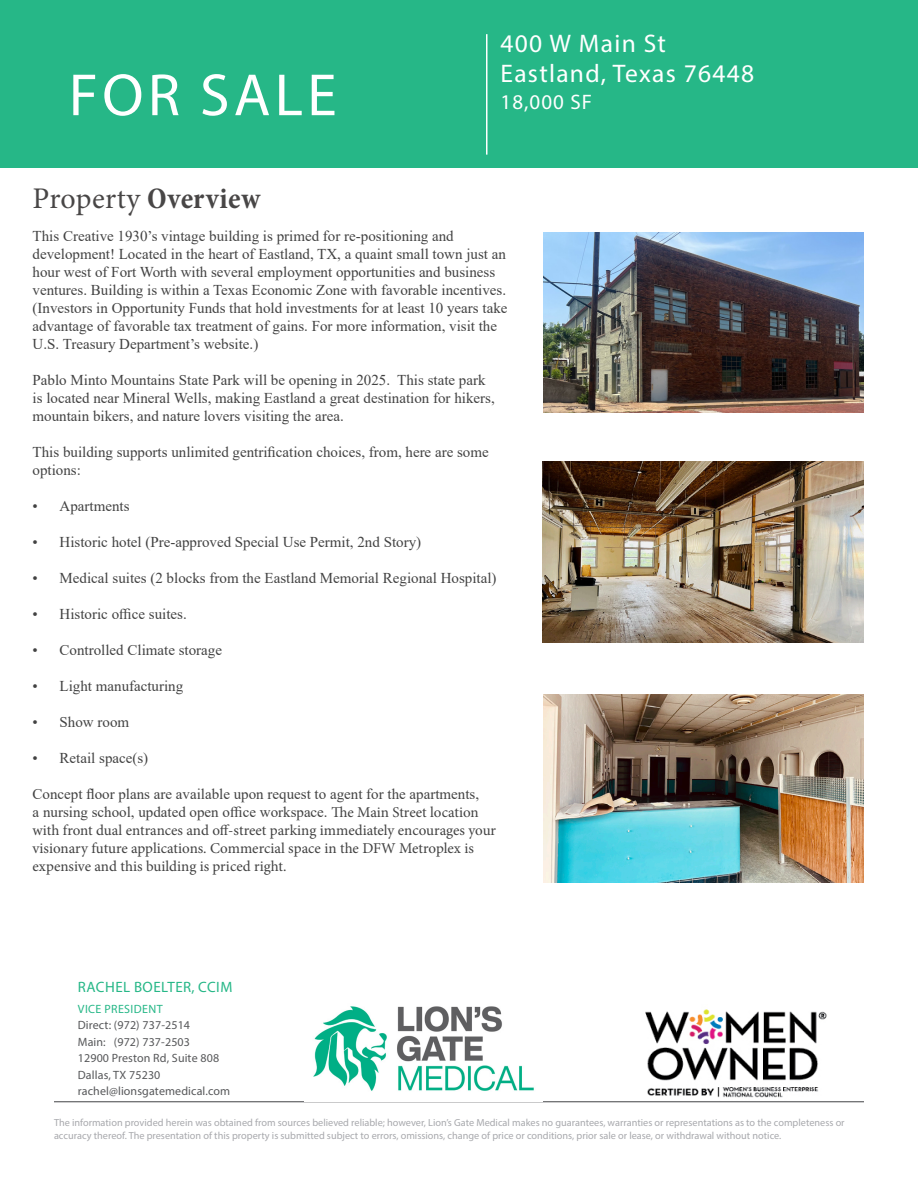
<style>
.page{position:relative;width:918px;height:1188px;background:#fff}
.page>*{position:absolute;margin:0;border:0;box-sizing:border-box;transform-origin:0 0}
.t1{font:60px "Myriad Pro";letter-spacing:.07em;color:#fff}
.t2{font:30px "Minion Pro";letter-spacing:.01em;color:#484646}
.t3{font:25.5px/30px "Myriad Pro";letter-spacing:.05em;color:#fff}
.t4{font:21px "Myriad Pro";letter-spacing:.05em;color:#fff}
.t5{font:15px/18px "Times New Roman";color:#424242}
.t6{font:15px/18px "Minion Pro";color:#424242}
.t7{font:15px "Myriad Pro";letter-spacing:.03em;color:#26b787}
.t8{font:12px/16.5px "Myriad Pro";letter-spacing:.01em;color:#57585a}
.t9{font:12px "Myriad Pro";letter-spacing:.03em;color:#26b787}
.t10{font:10.2px/13.5px "Myriad Pro";color:#a8a9ad}
.s1{font-weight:700;font-stretch:condensed}
.s2{font-family:"Times New Roman"}
</style>
<div class="page">
<img style="left:543px;top:232px;width:321px;height:180px">
<img style="left:544px;top:694px;width:320px;height:189px">
<img style="left:543px;top:461px;width:320px;height:182px">
<div style="left:0;top:0;width:918px;height:168px;background:#26b787"></div>
<hr style="left:486px;top:34px;width:2px;height:121px;background:#fff">
<hr style="left:54px;top:1101px;width:810px;height:1px;background:#57585a">
<img style="left:313px;top:1006px;width:221px;height:85px">
<img style="left:645px;top:1009px;width:182px;height:89px">
<h1 class="t1" style="left:69px;top:58px;width:269px">FOR SALE</h1>
<h3 class="t3" style="left:501px;top:28px;width:255px">400 W Main St<br>Eastland, Texas 76448</h3>
<h3 class="t4" style="left:501px;top:89px;width:93px">18,000 SF</h3>
<p class="t2" style="left:33px;top:178px;width:229px">Property <span class="s1">Overview</span></p>
<p class="t5" style="left:33px;top:226px;width:476px">This Creative 1930’s vintage building is primed for re-positioning and development! Located in the heart of Eastland, TX, a quaint small town just an hour west of Fort Worth with several employment opportunities and business ventures. Building is within a Texas Economic Zone with favorable incentives. (Investors in Opportunity Funds that hold investments for at least 10 years take advantage of favorable tax treatment of gains. For more information, visit the U.S. Treasury Department’s website.)</p>
<p class="t5" style="left:33px;top:370px;width:464px">Pablo Minto Mountains State Park will be opening in 2025. This state park is located near Mineral Wells, making Eastland a great destination for hikers, mountain bikers, and nature lovers visiting the area.</p>
<p class="t5" style="left:33px;top:442px;width:458px">This building supports unlimited gentrification choices, from, here are some options:</p>
<p class="t5" style="left:33px;top:496px;width:98px">• Apartments</p>
<p class="t5" style="left:33px;top:532px;width:390px">• Historic hotel (Pre-approved Special Use Permit, 2nd Story)</p>
<p class="t5" style="left:33px;top:568px;width:466px">• Medical suites (2 blocks from the Eastland Memorial Regional Hospital)</p>
<p class="t5" style="left:33px;top:604px;width:156px">• Historic office suites.</p>
<p class="t5" style="left:33px;top:640px;width:191px">• Controlled Climate storage</p>
<p class="t5" style="left:33px;top:676px;width:152px">• Light manufacturing</p>
<p class="t5" style="left:33px;top:712px;width:98px">• Show room</p>
<p class="t5" style="left:33px;top:748px;width:117px">• Retail space(s)</p>
<p class="t6" style="left:33px;top:785px;width:465px"><span class="s2">Concept floor plans are available upon request to agent for the apartments,<br>a nursing school, updated open office workspace.</span> The Main Street location with front dual entrances and off-street parking immediately encourages your visionary future applications. Commercial space in the DFW Metroplex is expensive and this building is priced right.</p>
<p class="t7" style="left:78px;top:977px;width:156px">RACHEL BOELTER, CCIM</p>
<p class="t9" style="left:78px;top:1001px;width:86px">VICE PRESIDENT</p>
<p class="t8" style="left:78px;top:1017px;width:154px">Direct: (972) 737-2514<br>Main: (972) 737-2503<br>12900 Preston Rd, Suite 808<br>Dallas, TX 75230 rachel@lionsgatemedical.com</p>
<p class="t10" style="left:54px;top:1115px;width:792px">The information provided herein was obtained from sources believed reliable; however, Lion’s Gate Medical makes no guarantees, warranties or representations as to the completeness or accuracy thereof. The presentation of this property is submitted subject to errors, omissions, change of price or conditions, prior sale or lease, or withdrawal without notice.</p>
</div>
